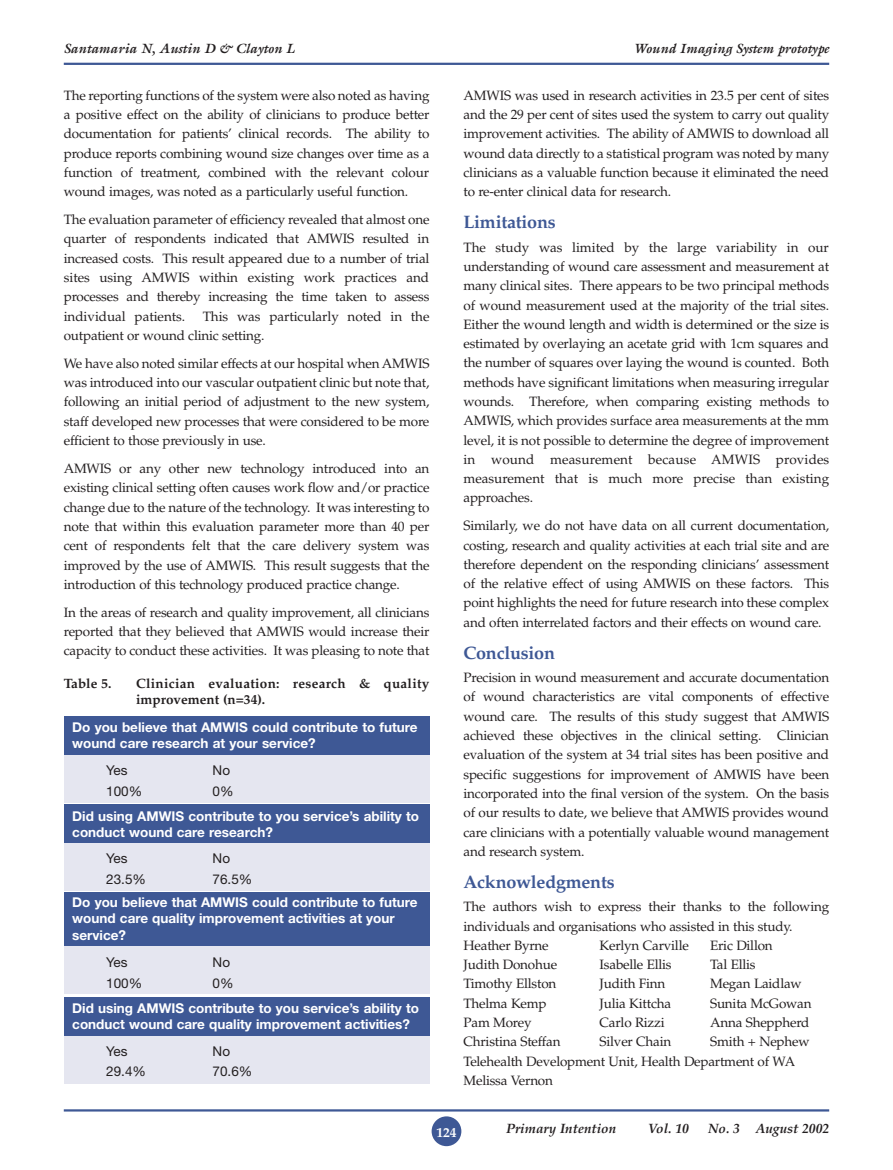
<style>
.page{position:relative;width:893px;height:1170px;background:#fff}
.page>*{position:absolute;margin:0;border:0;box-sizing:border-box;transform-origin:0 0}
.PI-Heading{font:700 18px "Palatino";letter-spacing:-.015em;color:#3e5895}
.PI-Galley{font:13.5px/19.4px "Palatino";letter-spacing:-.015em;color:#231f20;text-align:justify}
.PI-Table_text{font:700 13.5px/16.5px "Helvetica Neue";color:#fff}
.PI-FigureCaption{font:700 13.5px/16.5px "Palatino";letter-spacing:.02em;color:#231f20}
.PI-Top_top_info{font:italic 700 13.5px "Galliard";color:#231f20}
.PI-Table_text-2{font:13.5px "Helvetica Neue";color:#231f20}
.t1{font:italic 700 13.5px "Palatino";color:#231f20}
.t2{font:700 13.5px "Palatino";color:#fff}
</style>
<div class="page">
<div style="left:432px;top:1116px;width:29px;height:29px;background:#3e5895;border-radius:50%"></div>
<hr style="left:64px;top:63px;width:765px;height:2px;background:#3e5895">
<hr style="left:64px;top:1109px;width:765px;height:2px;background:#3e5895">
<div style="left:64px;top:755px;width:365px;height:47px;background:#e5e6f0"></div>
<div style="left:64px;top:716px;width:365px;height:39px;background:#3e5895"></div>
<div style="left:64px;top:843px;width:365px;height:48px;background:#e5e6f0"></div>
<div style="left:64px;top:804px;width:365px;height:39px;background:#3e5895"></div>
<div style="left:64px;top:1035px;width:365px;height:48px;background:#e5e6f0"></div>
<div style="left:64px;top:996px;width:365px;height:39px;background:#3e5895"></div>
<div style="left:64px;top:946px;width:365px;height:48px;background:#e5e6f0"></div>
<div style="left:64px;top:892px;width:365px;height:54px;background:#3e5895"></div>
<p class="PI-Top_top_info" style="left:64px;top:40px;width:232px">Santamaria N, Austin D &amp; Clayton L</p>
<p class="PI-Top_top_info" style="left:634px;top:40px;width:197px">Wound Imaging System prototype</p>
<p class="PI-Galley" style="left:64px;top:86px;width:367px">The reporting functions of the system were also noted as having a positive effect on the ability of clinicians to produce better documentation for patients’ clinical records. The ability to produce reports combining wound size changes over time as a function of treatment, combined with the relevant colour wound images, was noted as a particularly useful function.</p>
<p class="PI-Galley" style="left:64px;top:210px;width:367px">The evaluation parameter of efficiency revealed that almost one quarter of respondents indicated that AMWIS resulted in increased costs. This result appeared due to a number of trial sites using AMWIS within existing work practices and processes and thereby increasing the time taken to assess individual patients.</p>
<p class="PI-Galley" style="left:463px;top:86px;width:367px">AMWIS was used in research activities in 23.5 per cent of sites and the 29 per cent of sites used the system to carry out quality improvement activities. The ability of AMWIS to download all wound data directly to a statistical program was noted by many clinicians as a valuable function because it eliminated the need to re-enter clinical data for research.</p>
<p class="PI-Heading" style="left:463px;top:211px;width:94px">Limitations</p>
<p class="PI-Galley" style="left:463px;top:238px;width:367px">The study was limited by the large variability in our understanding of wound care assessment and measurement at many clinical sites. There appears to be two principal methods of wound measurement used at the majority of the trial sites.<br>Either the wound length and width is determined or the size is estimated by overlaying an acetate grid with 1cm squares and the number of squares over laying the wound is counted. Both methods have significant limitations when measuring irregular wounds. Therefore, when comparing existing methods to AMWIS, which provides surface area measurements at the mm level, it is not possible to determine the degree of improvement in wound measurement because AMWIS provides measurement that is much more precise than existing approaches.</p>
<p class="PI-Galley" style="left:463px;top:516px;width:367px">Similarly, we do not have data on all current documentation, costing, research and quality activities at each trial site and are therefore dependent on the responding clinicians’ assessment of the relative effect of using AMWIS on these factors. This point highlights the need for future research into these complex and often interrelated factors and their effects on wound care.</p>
<p class="PI-Heading" style="left:463px;top:642px;width:93px">Conclusion</p>
<p class="PI-Galley" style="left:463px;top:668px;width:367px">Precision in wound measurement and accurate documentation of wound characteristics are vital components of effective wound care. The results of this study suggest that AMWIS achieved these objectives in the clinical setting. Clinician evaluation of the system at 34 trial sites has been positive and specific suggestions for improvement of AMWIS have been incorporated into the final version of the system. On the basis of our results to date, we believe that AMWIS provides wound care clinicians with a potentially valuable wound management and research system.</p>
<p class="PI-Heading" style="left:463px;top:871px;width:153px">Acknowledgments</p>
<p class="PI-Galley" style="left:463px;top:897px;width:367px">The authors wish to express their thanks to the following individuals and organisations who assisted in this study.</p>
<p class="PI-Galley" style="left:463px;top:935px;width:87px">Heather Byrne</p>
<p class="PI-Galley" style="left:600px;top:935px;width:91px">Kerlyn Carville</p>
<p class="PI-Galley" style="left:710px;top:935px;width:64px">Eric Dillon</p>
<p class="PI-Galley" style="left:463px;top:955px;width:95px">Judith Donohue</p>
<p class="PI-Galley" style="left:600px;top:955px;width:74px">Isabelle Ellis</p>
<p class="PI-Galley" style="left:710px;top:955px;width:47px">Tal Ellis</p>
<p class="PI-Galley" style="left:463px;top:974px;width:94px">Timothy Ellston</p>
<p class="PI-Galley" style="left:600px;top:974px;width:67px">Judith Finn</p>
<p class="PI-Galley" style="left:710px;top:974px;width:93px">Megan Laidlaw</p>
<p class="PI-Galley" style="left:463px;top:993px;width:85px">Thelma Kemp</p>
<p class="PI-Galley" style="left:600px;top:993px;width:73px">Julia Kittcha</p>
<p class="PI-Galley" style="left:710px;top:993px;width:103px">Sunita McGowan</p>
<p class="PI-Galley" style="left:463px;top:1012px;width:70px">Pam Morey</p>
<p class="PI-Galley" style="left:600px;top:1012px;width:67px">Carlo Rizzi</p>
<p class="PI-Galley" style="left:710px;top:1012px;width:101px">Anna Sheppherd</p>
<p class="PI-Galley" style="left:463px;top:1032px;width:99px">Christina Steffan</p>
<p class="PI-Galley" style="left:600px;top:1032px;width:73px">Silver Chain</p>
<p class="PI-Galley" style="left:710px;top:1032px;width:101px">Smith + Nephew</p>
<p class="PI-Galley" style="left:463px;top:1051px;width:333px">Telehealth Development Unit, Health Department of WA<br>Melissa Vernon</p>
<p class="PI-Galley" style="left:64px;top:306px;width:367px;text-indent:139px">This was particularly noted in the outpatient or wound clinic setting.</p>
<p class="PI-Galley" style="left:64px;top:354px;width:367px">We have also noted similar effects at our hospital when AMWIS was introduced into our vascular outpatient clinic but note that, following an initial period of adjustment to the new system, staff developed new processes that were considered to be more efficient to those previously in use.</p>
<p class="PI-Galley" style="left:64px;top:459px;width:367px">AMWIS or any other new technology introduced into an existing clinical setting often causes work flow and/or practice change due to the nature of the technology. It was interesting to note that within this evaluation parameter more than 40 per cent of respondents felt that the care delivery system was improved by the use of AMWIS. This result suggests that the introduction of this technology produced practice change.</p>
<p class="PI-Galley" style="left:64px;top:602px;width:367px">In the areas of research and quality improvement, all clinicians reported that they believed that AMWIS would increase their capacity to conduct these activities. It was pleasing to note that</p>
<p class="PI-FigureCaption" style="left:64px;top:674px;width:49px">Table 5.</p>
<p class="PI-FigureCaption" style="left:136px;top:674px;width:295px">Clinician evaluation: research &amp; quality improvement (n=34).</p>
<p class="PI-Table_text" style="left:72px;top:718px;width:347px">Do you believe that AMWIS could contribute to future wound care research at your service?</p>
<p class="PI-Table_text-2" style="left:106px;top:762px;width:23px">Yes</p>
<p class="PI-Table_text-2" style="left:213px;top:762px;width:19px">No</p>
<p class="PI-Table_text-2" style="left:106px;top:782px;width:38px">100%</p>
<p class="PI-Table_text-2" style="left:213px;top:782px;width:23px">0%</p>
<p class="PI-Table_text" style="left:72px;top:807px;width:348px">Did using AMWIS contribute to you service’s ability to conduct wound care research?</p>
<p class="PI-Table_text-2" style="left:106px;top:850px;width:23px">Yes</p>
<p class="PI-Table_text-2" style="left:213px;top:850px;width:19px">No</p>
<p class="PI-Table_text-2" style="left:106px;top:871px;width:41px">23.5%</p>
<p class="PI-Table_text-2" style="left:213px;top:871px;width:41px">76.5%</p>
<p class="PI-Table_text" style="left:72px;top:893px;width:347px">Do you believe that AMWIS could contribute to future wound care quality improvement activities at your service?</p>
<p class="PI-Table_text-2" style="left:106px;top:954px;width:23px">Yes</p>
<p class="PI-Table_text-2" style="left:213px;top:954px;width:19px">No</p>
<p class="PI-Table_text-2" style="left:106px;top:974px;width:38px">100%</p>
<p class="PI-Table_text-2" style="left:213px;top:974px;width:23px">0%</p>
<p class="PI-Table_text" style="left:72px;top:999px;width:348px">Did using AMWIS contribute to you service’s ability to conduct wound care quality improvement activities?</p>
<p class="PI-Table_text-2" style="left:106px;top:1042px;width:23px">Yes</p>
<p class="PI-Table_text-2" style="left:213px;top:1042px;width:19px">No</p>
<p class="PI-Table_text-2" style="left:106px;top:1063px;width:41px">29.4%</p>
<p class="PI-Table_text-2" style="left:213px;top:1063px;width:41px">70.6%</p>
<p class="t2" style="left:436px;top:1124px;width:22px">124</p>
<p class="t1" style="left:506px;top:1120px;width:112px">Primary Intention</p>
<p class="t1" style="left:648px;top:1120px;width:42px">Vol. 10</p>
<p class="t1" style="left:708px;top:1120px;width:123px">No. 3 August 2002</p>
</div>
